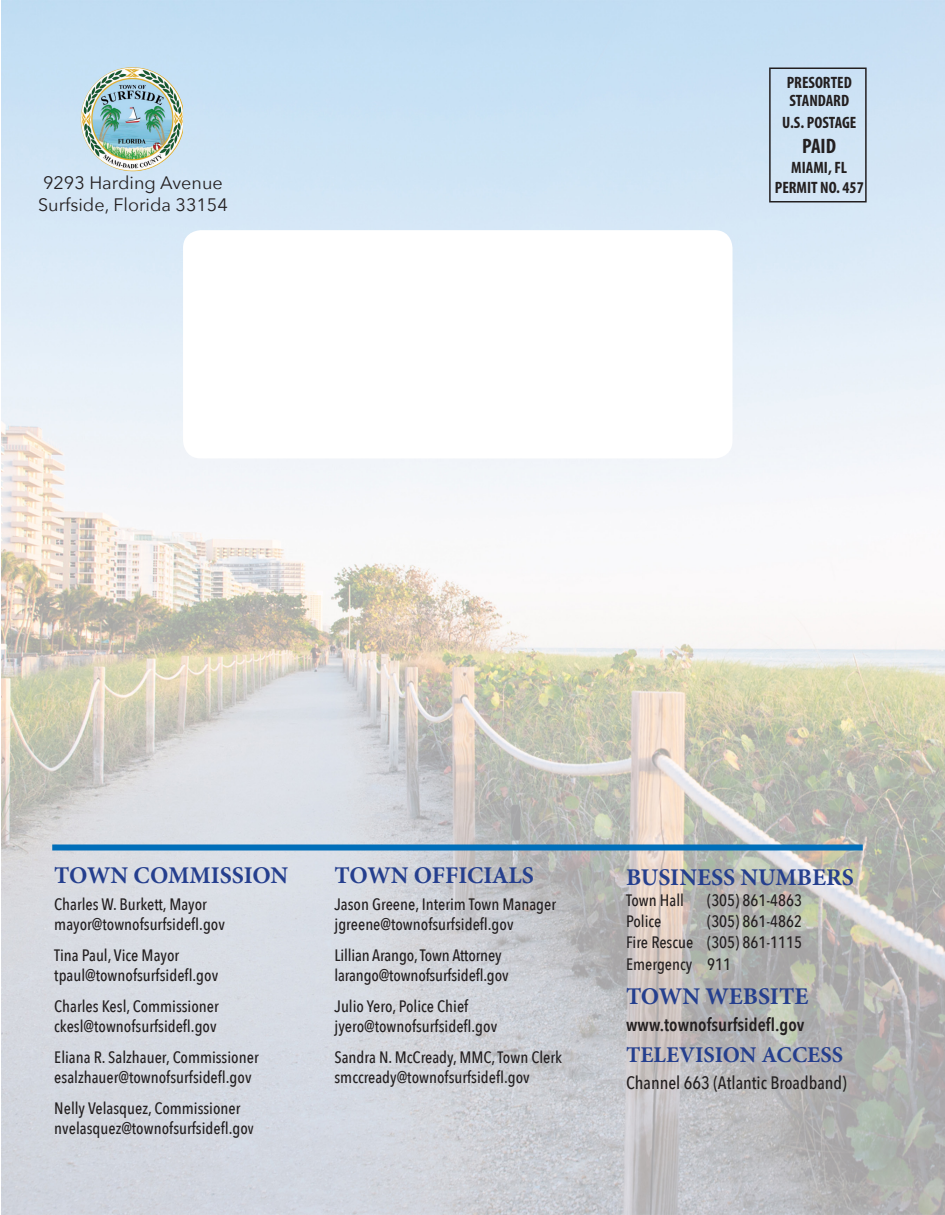
<style>
.page{position:relative;width:945px;height:1215px;background:#fff}
.page>*{position:absolute;margin:0;border:0;box-sizing:border-box;transform-origin:0 0}
.t1{font:700 24px "Minion Pro";color:#253f8e}
.t2{font:700 22.5px "Minion Pro";color:#253f8e}
.t3{font:700 condensed 21px "Myriad Pro";color:#231f20}
.t4{font:18px "Avenir Next";color:#231f20}
.t5{font:500 18px "Avenir Next Condensed";color:#231f20}
.t6{font:600 18px "Avenir Next Condensed";color:#231f20}
.t7{font:500 16.5px/19.5px "Avenir Next Condensed";color:#231f20}
.t8{font:700 condensed 16.5px "Myriad Pro";color:#231f20}
</style>
<div class="page">
<img style="left:2px;top:0;width:943px;height:1215px">
<div style="left:769px;top:68px;width:98px;height:134px;border:2px solid #231f20"></div>
<img style="left:81px;top:67px;width:51px;height:103px">
<div style="left:183px;top:230px;width:550px;height:228px;background:#fff;border-radius:18px"></div>
<div style="left:52px;top:844px;width:811px;height:6px;background:#006eb9"></div>
<p class="t4" style="left:43px;top:168px;width:181px">9293 Harding Avenue</p>
<p class="t4" style="left:38px;top:189px;width:191px">Surfside, Florida 33154</p>
<p class="t8" style="left:787px;top:73px;width:67px">PRESORTED</p>
<p class="t8" style="left:789px;top:91px;width:61px">STANDARD</p>
<p class="t8" style="left:782px;top:112px;width:76px">U.S. POSTAGE</p>
<p class="t3" style="left:802px;top:133px;width:35px">PAID</p>
<p class="t8" style="left:791px;top:157px;width:57px">MIAMI, FL</p>
<p class="t8" style="left:775px;top:177px;width:90px">PERMIT NO. 457</p>
<p class="t1" style="left:54px;top:858px;width:236px">TOWN COMMISSION</p>
<p class="t7" style="left:54px;top:895px;width:154px">Charles W. Burkett, Mayor</p>
<p class="t7" style="left:54px;top:914px;width:172px">mayor@townofsurfsidefl.gov</p>
<p class="t7" style="left:54px;top:946px;width:165px">Tina Paul, Vice Mayor tpaul@townofsurfsidefl.gov</p>
<p class="t7" style="left:54px;top:997px;width:166px">Charles Kesl, Commissioner ckesl@townofsurfsidefl.gov</p>
<p class="t7" style="left:54px;top:1048px;width:206px">Eliana R. Salzhauer, Commissioner esalzhauer@townofsurfsidefl.gov</p>
<p class="t7" style="left:54px;top:1099px;width:201px">Nelly Velasquez, Commissioner nvelasquez@townofsurfsidefl.gov</p>
<p class="t1" style="left:335px;top:858px;width:201px">TOWN OFFICIALS</p>
<p class="t7" style="left:335px;top:895px;width:223px">Jason Greene, Interim Town Manager</p>
<p class="t7" style="left:335px;top:914px;width:181px">jgreene@townofsurfsidefl.gov</p>
<p class="t7" style="left:335px;top:946px;width:169px">Lillian Arango, Town Attorney</p>
<p class="t7" style="left:335px;top:965px;width:176px">larango@townofsurfsidefl.gov</p>
<p class="t7" style="left:335px;top:997px;width:135px">Julio Yero, Police Chief</p>
<p class="t7" style="left:335px;top:1010px;width:229px;line-height:31.5px">jyero@townofsurfsidefl.gov<br>Sandra N. McCready, MMC, Town Clerk</p>
<p class="t7" style="left:335px;top:1067px;width:197px">smccready@townofsurfsidefl.gov</p>
<p class="t1" style="left:626px;top:861px;width:229px">BUSINESS NUMBERS</p>
<p class="t7" style="left:626px;top:891px;width:59px">Town Hall</p>
<p class="t7" style="left:707px;top:891px;width:96px">(305) 861-4863</p>
<p class="t7" style="left:626px;top:912px;width:37px">Police</p>
<p class="t7" style="left:626px;top:911px;width:177px;line-height:21.3px;text-align:justify;text-indent:81px">(305) 861-4862<br>Fire Rescue (305) 861-1115<br>Emergency 911</p>
<p class="t1" style="left:626px;top:979px;width:184px">TOWN WEBSITE</p>
<p class="t6" style="left:626px;top:1009px;width:180px">www.townofsurfsidefl.gov</p>
<p class="t2" style="left:626px;top:1039px;width:218px">TELEVISION ACCESS</p>
<p class="t5" style="left:626px;top:1072px;width:222px">Channel 663 (Atlantic Broadband)</p>
</div>
